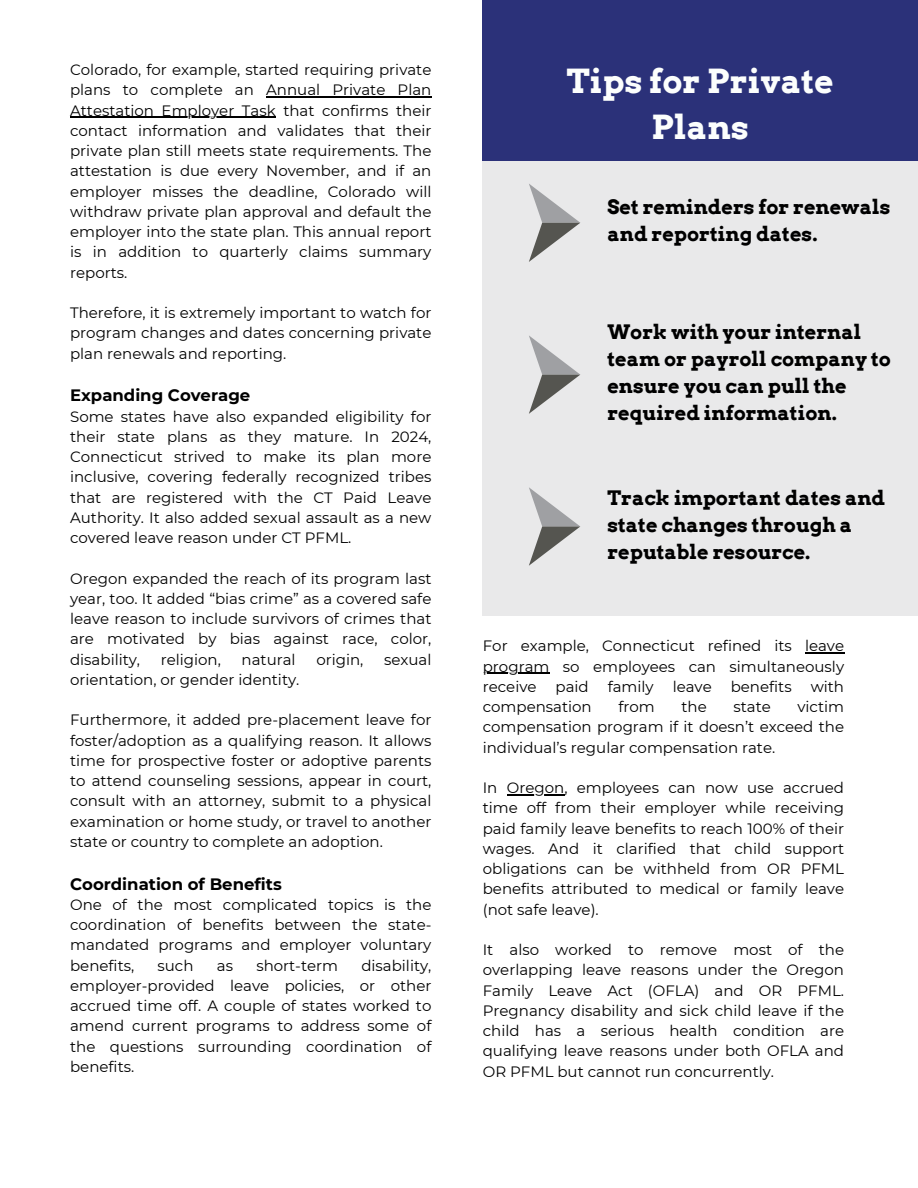
<style>
.page{position:relative;width:918px;height:1188px;background:#fff}
.page>*{position:absolute;margin:0;border:0;box-sizing:border-box;transform-origin:0 0}
.t1{font:700 33.15px/46.2px "Arvo";color:#fcfefd;text-align:center}
.t2{font:700 19.95px/27px "Arvo";color:#000}
.t3{font:700 16.5px "Montserrat";color:#000}
.t4{font:15px/20.2px "Montserrat";color:#000;text-align:justify}
</style>
<div class="page">
<hr style="left:266px;top:97px;width:165px;height:1px;background:#000">
<hr style="left:70px;top:117px;width:206px;height:1px;background:#000">
<hr style="left:805px;top:653px;width:39px;height:1px;background:#000">
<hr style="left:483px;top:673px;width:66px;height:1px;background:#000">
<hr style="left:507px;top:794px;width:57px;height:1px;background:#000">
<div style="left:483px;top:62px;width:435px;height:554px;background:#e9e9ea"></div>
<svg style="left:529px;top:184px;width:51px;height:78px"></svg>
<svg style="left:529px;top:335px;width:51px;height:79px"></svg>
<svg style="left:529px;top:487px;width:51px;height:79px"></svg>
<div style="left:483px;top:0;width:435px;height:160px;background:#2b3179"></div>
<p class="t4" style="left:70px;top:60px;width:363px">Colorado, for example, started requiring private plans to complete an Annual Private Plan Attestation Employer Task that confirms their contact information and validates that their private plan still meets state requirements. The attestation is due every November, and if an employer misses the deadline, Colorado will withdraw private plan approval and default the employer into the state plan. This annual report is in addition to quarterly claims summary reports.</p>
<p class="t4" style="left:70px;top:303px;width:363px">Therefore, it is extremely important to watch for program changes and dates concerning private plan renewals and reporting.</p>
<p class="t3" style="left:70px;top:386px;width:182px">Expanding Coverage</p>
<p class="t4" style="left:70px;top:406px;width:363px">Some states have also expanded eligibility for their state plans as they mature. In 2024, Connecticut strived to make its plan more inclusive, covering federally recognized tribes that are registered with the CT Paid Leave Authority. It also added sexual assault as a new covered leave reason under CT PFML.</p>
<p class="t4" style="left:70px;top:568px;width:363px">Oregon expanded the reach of its program last year, too. It added “bias crime” as a covered safe leave reason to include survivors of crimes that are motivated by bias against race, color, disability,</p>
<p class="t4" style="left:161px;top:649px;width:62px">religion,</p>
<p class="t4" style="left:242px;top:649px;width:56px">natural</p>
<p class="t4" style="left:316px;top:649px;width:49px">origin,</p>
<p class="t4" style="left:384px;top:649px;width:49px">sexual</p>
<p class="t4" style="left:70px;top:669px;width:231px">orientation, or gender identity.</p>
<p class="t4" style="left:70px;top:710px;width:363px">Furthermore, it added pre-placement leave for foster/adoption as a qualifying reason. It allows time for prospective foster or adoptive parents to attend counseling sessions, appear in court, consult with an attorney, submit to a physical examination or home study, or travel to another state or country to complete an adoption.</p>
<p class="t3" style="left:70px;top:874px;width:213px">Coordination of Benefits</p>
<p class="t4" style="left:70px;top:894px;width:363px">One of the most complicated topics is the coordination of benefits between the state&shy;mandated programs and employer voluntary benefits,</p>
<p class="t4" style="left:70px;top:955px;width:363px;text-indent:291px">disability, employer-provided leave policies, or other accrued time off. A couple of states worked to amend current programs to address some of the questions surrounding coordination of benefits.</p>
<p class="t4" style="left:158px;top:955px;width:38px">such</p>
<p class="t4" style="left:217px;top:955px;width:18px">as</p>
<p class="t4" style="left:256px;top:955px;width:83px">short-term</p>
<h1 class="t1" style="left:567px;top:58px;width:269px">Tips for Private<br>Plans</h1>
<h2 class="t2" style="left:607px;top:194px;width:285px">Set reminders for renewals and reporting dates.</h2>
<h2 class="t2" style="left:607px;top:318px;width:285px">Work with your internal team or payroll company to ensure you can pull the required information.</h2>
<h2 class="t2" style="left:607px;top:484px;width:279px">Track important dates and state changes through a reputable resource.</h2>
<p class="t4" style="left:483px;top:636px;width:363px">For example, Connecticut refined its leave program so employees can simultaneously receive</p>
<p class="t4" style="left:556px;top:676px;width:35px">paid</p>
<p class="t4" style="left:608px;top:676px;width:48px">family</p>
<p class="t4" style="left:673px;top:676px;width:41px">leave</p>
<p class="t4" style="left:731px;top:676px;width:62px">benefits</p>
<p class="t4" style="left:811px;top:676px;width:35px">with</p>
<p class="t4" style="left:483px;top:697px;width:110px">compensation</p>
<p class="t4" style="left:618px;top:697px;width:38px">from</p>
<p class="t4" style="left:681px;top:697px;width:27px">the</p>
<p class="t4" style="left:733px;top:697px;width:39px">state</p>
<p class="t4" style="left:483px;top:697px;width:363px;text-indent:315px">victim compensation program if it doesn’t exceed the individual’s regular compensation rate.</p>
<p class="t4" style="left:483px;top:778px;width:363px">In Oregon, employees can now use accrued time off from their employer while receiving paid family leave benefits to reach 100% of their wages. And it clarified that child support obligations can be withheld from OR PFML benefits attributed to medical or family leave (not safe leave).</p>
<p class="t4" style="left:483px;top:940px;width:363px">It also worked to remove most of the overlapping leave reasons under the Oregon Family Leave Act (OFLA) and OR PFML.<br>Pregnancy disability and sick child leave if the child has a serious health condition are qualifying leave reasons under both OFLA and OR PFML but cannot run concurrently.</p>
</div>
